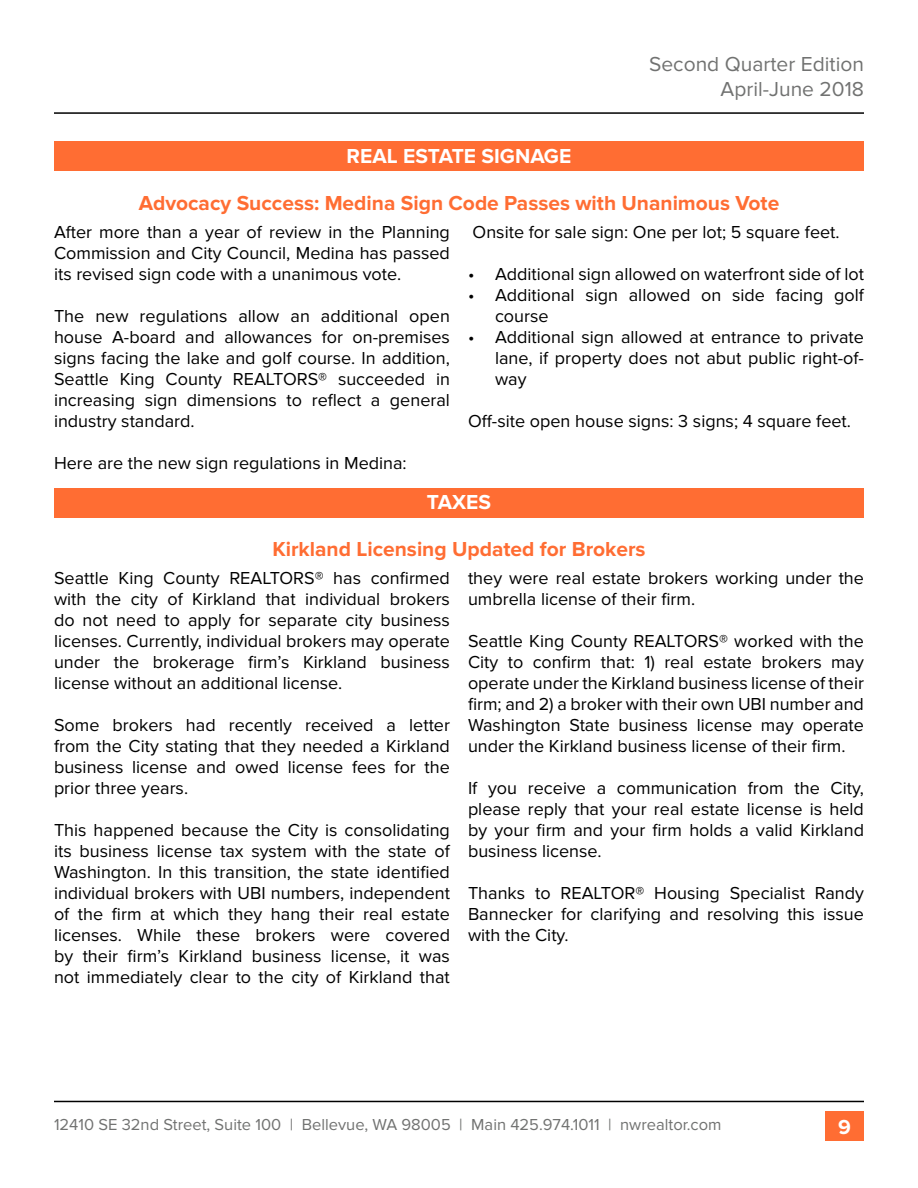
<style>
.page{position:relative;width:918px;height:1188px;background:#fff}
.page>*{position:absolute;margin:0;border:0;box-sizing:border-box;transform-origin:0 0}
.t1{font:700 21px "Proxima Nova";color:#ff6d33}
.t2{font:21px/25.2px "Proxima Nova";color:#717271;text-align:right}
.t3{font:700 21px "Proxima Nova";color:#fff}
.t4{font:18px/21px "Proxima Nova";color:#000;text-align:justify}
.t5{font:16.5px "Proxima Nova";color:#717271}
</style>
<div class="page">
<hr style="left:54px;top:1101px;width:810px;height:1px;background:#000">
<hr style="left:54px;top:112px;width:810px;height:2px;background:#000">
<div style="left:54px;top:141px;width:810px;height:29px;background:#ff6d33"></div>
<div style="left:54px;top:488px;width:810px;height:29px;background:#ff6d33"></div>
<div style="left:825px;top:1111px;width:39px;height:29px;background:#ff6d33"></div>
<p class="t2" style="left:649px;top:52px;width:216px">Second Quarter Edition<br>April-June 2018</p>
<p class="t3" style="left:347px;top:144px;width:226px">REAL ESTATE SIGNAGE</p>
<p class="t1" style="left:139px;top:191px;width:642px">Advocacy Success: Medina Sign Code Passes with Unanimous Vote</p>
<p class="t4" style="left:54px;top:222px;width:397px">After more than a year of review in the Planning Commission and City Council, Medina has passed its revised sign code with a unanimous vote.</p>
<p class="t4" style="left:54px;top:306px;width:398px">The new regulations allow an additional open house A-board and allowances for on-premises signs facing the lake and golf course. In addition, Seattle King County REALTORS® succeeded in increasing sign dimensions to reflect a general industry standard.</p>
<p class="t4" style="left:54px;top:453px;width:354px">Here are the new sign regulations in Medina:</p>
<p class="t4" style="left:473px;top:222px;width:369px">Onsite for sale sign: One per lot; 5 square feet.</p>
<p class="t4" style="left:468px;top:264px;width:398px">• Additional sign allowed on waterfront side of lot</p>
<p class="t4" style="left:495px;top:285px;width:370px;text-indent:-27px">• Additional sign allowed on side facing golf course</p>
<p class="t4" style="left:495px;top:327px;width:371px;text-indent:-27px">• Additional sign allowed at entrance to private lane, if property does not abut public right-of&shy;way</p>
<p class="t4" style="left:468px;top:411px;width:385px">Off-site open house signs: 3 signs; 4 square feet.</p>
<p class="t3" style="left:427px;top:490px;width:66px">TAXES</p>
<p class="t1" style="left:272px;top:537px;width:375px">Kirkland Licensing Updated for Brokers</p>
<p class="t4" style="left:54px;top:568px;width:398px">Seattle King County REALTORS® has confirmed with the city of Kirkland that individual brokers do not need to apply for separate city business licenses. Currently, individual brokers may operate under the brokerage firm’s Kirkland business license without an additional license.</p>
<p class="t4" style="left:54px;top:715px;width:398px">Some brokers had recently received a letter from the City stating that they needed a Kirkland business license and owed license fees for the prior three years.</p>
<p class="t4" style="left:54px;top:820px;width:398px">This happened because the City is consolidating its business license tax system with the state of Washington. In this transition, the state identified individual brokers with UBI numbers, independent of the firm at which they hang their real estate licenses. While these brokers were covered by their firm’s Kirkland business license, it was not immediately clear to the city of Kirkland that</p>
<p class="t4" style="left:468px;top:568px;width:398px">they were real estate brokers working under the umbrella license of their firm.</p>
<p class="t4" style="left:468px;top:631px;width:398px">Seattle King County REALTORS® worked with the City to confirm that: 1) real estate brokers may operate under the Kirkland business license of their firm; and 2) a broker with their own UBI number and Washington State business license may operate under the Kirkland business license of their firm.</p>
<p class="t4" style="left:468px;top:778px;width:398px">If you receive a communication from the City, please reply that your real estate license is held by your firm and your firm holds a valid Kirkland business license.</p>
<p class="t4" style="left:468px;top:883px;width:398px">Thanks to REALTOR® Housing Specialist Randy Bannecker for clarifying and resolving this issue with the City.</p>
<p class="t5" style="left:54px;top:1115px;width:669px">12410 SE 32nd Street, Suite 100 | Bellevue, WA 98005 | Main 425.974.1011 | nwrealtor.com</p>
<p class="t3" style="left:838px;top:1115px;width:14px">9</p>
</div>
